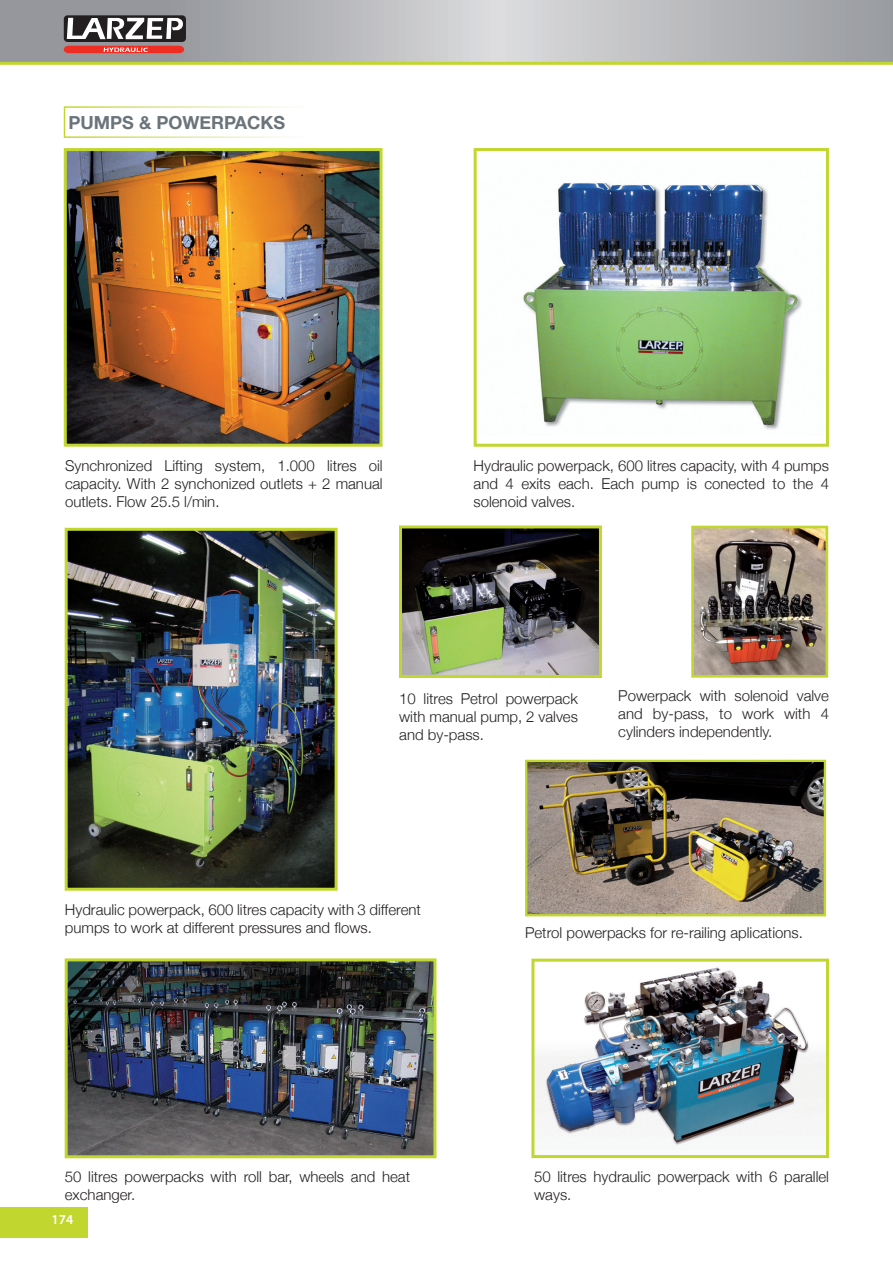
<style>
.page{position:relative;width:893px;height:1263px;background:#fff}
.page>*{position:absolute;margin:0;border:0;box-sizing:border-box;transform-origin:0 0}
.t1{font:700 18px "Helvetica Neue";color:#6a747b}
.t2{font:300 15px/18px "Helvetica Neue";color:#231f20;text-align:justify}
.t3{font:600 13.5px "Myriad Pro";color:#fff}
</style>
<div class="page">
<svg style="left:64px;top:106px;width:226px;height:32px"></svg>
<img style="left:535px;top:967px;width:290px;height:179px">
<div style="left:531px;top:959px;width:298px;height:199px;border:3px solid #c1d72f"></div>
<img style="left:695px;top:530px;width:129px;height:144px">
<div style="left:691px;top:526px;width:137px;height:152px;border:3px solid #c1d72f"></div>
<img style="left:69px;top:962px;width:363px;height:192px">
<div style="left:65px;top:958px;width:371px;height:200px;border:3px solid #c1d72f"></div>
<img style="left:69px;top:532px;width:265px;height:355px">
<div style="left:65px;top:528px;width:273px;height:363px;border:3px solid #c1d72f"></div>
<img style="left:403px;top:529px;width:195px;height:145px">
<div style="left:399px;top:525px;width:203px;height:153px;border:3px solid #c1d72f"></div>
<div style="left:0;top:1208px;width:88px;height:30px;background:#c1d72f"></div>
<img style="left:68px;top:152px;width:310px;height:291px">
<div style="left:64px;top:148px;width:318px;height:299px;border:3px solid #c1d72f"></div>
<img style="left:523px;top:182px;width:279px;height:248px">
<div style="left:474px;top:148px;width:355px;height:299px;border:3px solid #c1d72f"></div>
<img style="left:528px;top:763px;width:295px;height:150px">
<div style="left:525px;top:760px;width:301px;height:156px;border:2px solid #c1d72f"></div>
<svg style="left:0;top:0;width:893px;height:62px"></svg>
<hr style="left:0;top:62px;width:893px;height:3px;background:#c1d72f">
<svg style="left:64px;top:46px;width:120px;height:7px"></svg>
<div style="left:64px;top:15px;width:122px;height:27px;background:#231f20;border-radius:4px"></div>
<svg style="left:67px;top:18px;width:116px;height:21px"></svg>
<p class="t1" style="left:69px;top:106px;width:218px">PUMPS &amp; POWERPACKS</p>
<p class="t2" style="left:65px;top:456px;width:319px">Synchronized Lifting system, 1.000 litres oil capacity. With 2 synchonized outlets + 2 manual outlets. Flow 25.5 l/min.</p>
<p class="t2" style="left:474px;top:456px;width:357px">Hydraulic powerpack, 600 litres capacity, with 4 pumps and 4 exits each. Each pump is conected to the 4 solenoid valves.</p>
<p class="t2" style="left:399px;top:689px;width:180px">10 litres Petrol powerpack with manual pump, 2 valves and by-pass.</p>
<p class="t2" style="left:618px;top:686px;width:212px">Powerpack with solenoid valve and by-pass, to work with 4 cylinders independently.</p>
<p class="t2" style="left:65px;top:900px;width:358px">Hydraulic powerpack, 600 litres capacity with 3 different pumps to work at different pressures and flows.</p>
<p class="t2" style="left:525px;top:922px;width:279px">Petrol powerpacks for re-railing aplications.</p>
<p class="t2" style="left:65px;top:1167px;width:347px">50 litres powerpacks with roll bar, wheels and heat exchanger.</p>
<p class="t2" style="left:534px;top:1167px;width:296px">50 litres hydraulic powerpack with 6 parallel ways.</p>
<p class="t3" style="left:51px;top:1211px;width:23px">174</p>
</div>
